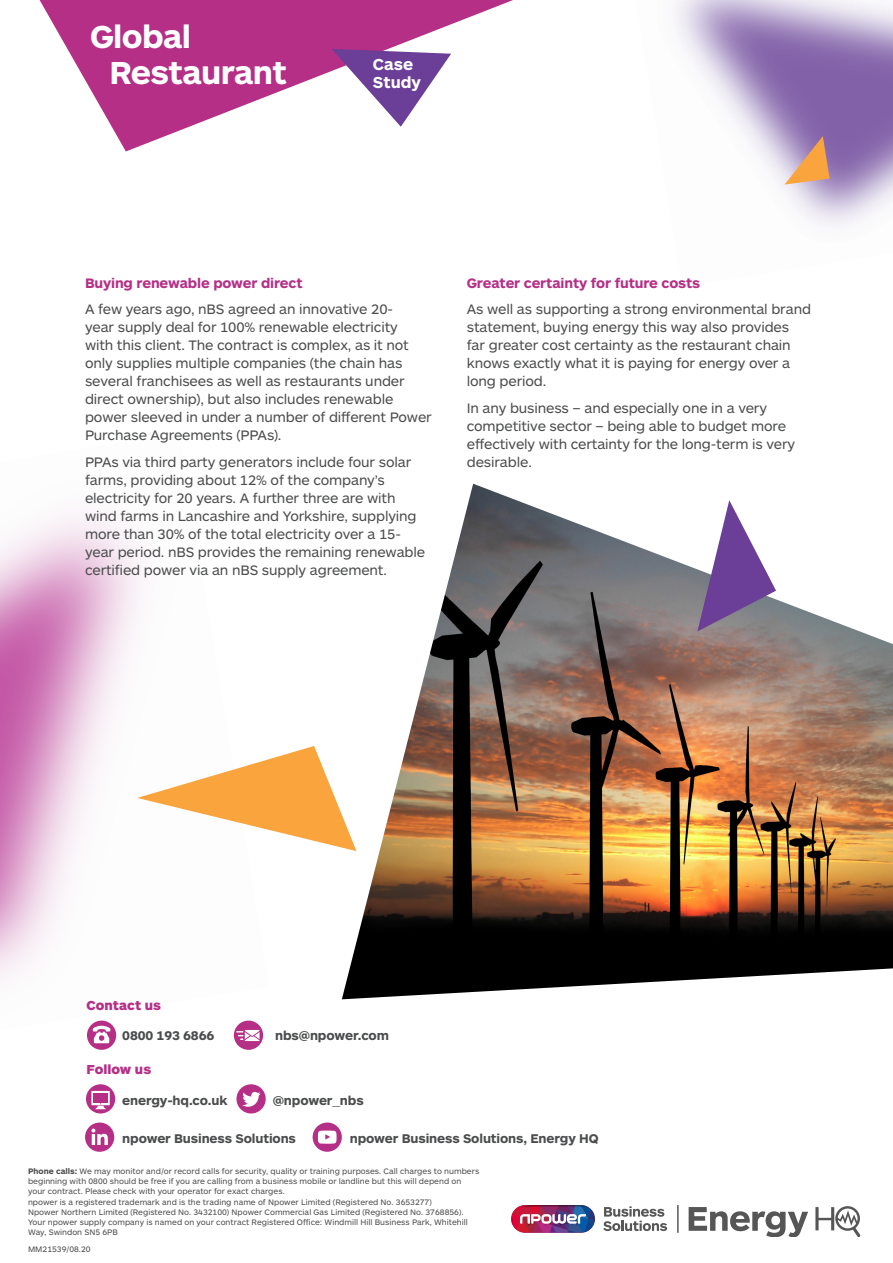
<style>
.page{position:relative;width:893px;height:1263px;background:#fff}
.page>*{position:absolute;margin:0;border:0;box-sizing:border-box;transform-origin:0 0}
.t1{font:700 33px "ARS Maquette Pro";letter-spacing:-.02em;color:#fff}
.t2{font:700 16.5px "ARS Maquette Pro";color:#fff}
.t3{font:14.25px/18px "ARS Maquette Pro";letter-spacing:-.01em;color:#4b4c4d}
.t4{font:700 14.25px "ARS Maquette Pro";letter-spacing:-.01em;color:#b52f87}
.t5{font:900 13.5px "ARS Maquette Pro";color:#b52f87}
.t6{font:700 13.2px "ARS Maquette Pro";letter-spacing:-.01em;color:#4b4c4d}
.t7{font:8.25px/9.8px "ARS Maquette Pro";color:#4b4c4d}
.s1{font-weight:700}
</style>
<div class="page">
<img style="left:674px;top:0;width:219px;height:227px">
<img style="left:0;top:516px;width:264px;height:521px">
<svg style="left:784px;top:136px;width:46px;height:49px;background:#cfa08c"></svg>
<svg style="left:87px;top:1020px;width:29px;height:30px"></svg>
<svg style="left:86px;top:1084px;width:29px;height:29px"></svg>
<svg style="left:85px;top:1122px;width:29px;height:30px"></svg>
<svg style="left:313px;top:1122px;width:29px;height:30px"></svg>
<svg style="left:236px;top:1084px;width:30px;height:29px"></svg>
<svg style="left:234px;top:1020px;width:29px;height:30px"></svg>
<svg style="left:815px;top:1206px;width:45px;height:31px"></svg>
<svg style="left:689px;top:1207px;width:119px;height:30px"></svg>
<svg style="left:511px;top:1205px;width:84px;height:28px;background:#955d89"></svg>
<svg style="left:603px;top:1206px;width:64px;height:25px"></svg>
<hr style="left:677px;top:1205px;width:2px;height:28px;background:#565656">
<img style="left:342px;top:484px;width:551px;height:515px">
<svg style="left:697px;top:500px;width:79px;height:131px"></svg>
<svg style="left:137px;top:746px;width:219px;height:105px"></svg>
<svg style="left:40px;top:0;width:473px;height:151px;fill:#b52f87"></svg>
<svg style="left:332px;top:49px;width:119px;height:78px"></svg>
<p class="t1" style="left:90px;top:15px;width:102px">Global</p>
<p class="t1" style="left:110px;top:51px;width:179px">Restaurant</p>
<p class="t2" style="left:373px;top:53px;width:42px">Case</p>
<p class="t2" style="left:373px;top:71px;width:50px">Study</p>
<p class="t4" style="left:85px;top:274px;width:219px">Buying renewable power direct</p>
<p class="t3" style="left:85px;top:300px;width:348px">A few years ago, nBS agreed an innovative 20-<br>year supply deal for 100% renewable electricity<br>with this client. The contract is complex, as it not only supplies multiple companies (the chain has several franchisees as well as restaurants under direct ownership), but also includes renewable power sleeved in under a number of different Power Purchase Agreements (PPAs).</p>
<p class="t3" style="left:85px;top:452px;width:342px">PPAs via third party generators include four solar farms, providing about 12% of the company’s electricity for 20 years. A further three are with wind farms in Lancashire and Yorkshire, supplying more than 30% of the total electricity over a 15- year period. nBS provides the remaining renewable certified power via an nBS supply agreement.</p>
<p class="t4" style="left:467px;top:274px;width:235px">Greater certainty for future costs</p>
<p class="t3" style="left:467px;top:300px;width:346px">As well as supporting a strong environmental brand statement, buying energy this way also provides far greater cost certainty as the restaurant chain knows exactly what it is paying for energy over a long period.</p>
<p class="t3" style="left:467px;top:398px;width:330px">In any business – and especially one in a very competitive sector – being able to budget more effectively with certainty for the long-term is very desirable.</p>
<p class="t5" style="left:87px;top:997px;width:76px">Contact us</p>
<p class="t6" style="left:122px;top:1026px;width:93px">0800 193 6866</p>
<p class="t5" style="left:87px;top:1060px;width:66px">Follow us</p>
<p class="t6" style="left:275px;top:1026px;width:115px">nbs@npower.com</p>
<p class="t6" style="left:122px;top:1091px;width:107px">energy-hq.co.uk</p>
<p class="t6" style="left:273px;top:1091px;width:92px">@npower_nbs</p>
<p class="t6" style="left:122px;top:1129px;width:175px">npower Business Solutions</p>
<p class="t6" style="left:350px;top:1129px;width:250px">npower Business Solutions, Energy HQ</p>
<p class="t7" style="left:28px;top:1166px;width:453px"><span class="s1">Phone calls:</span> We may monitor and/or record calls for security, quality or training purposes. Call charges to numbers beginning with 0800 should be free if you are calling from a business mobile or landline but this will depend on your contract. Please check with your operator for exact charges.</p>
<p class="t7" style="left:28px;top:1197px;width:441px">npower is a registered trademark and is the trading name of Npower Limited (Registered No. 3653277)<br>Npower Northern Limited (Registered No. 3432100) Npower Commercial Gas Limited (Registered No. 3768856).<br>Your npower supply company is named on your contract Registered Office: Windmill Hill Business Park, Whitehill Way, Swindon SN5 6PB</p>
<p class="t7" style="left:28px;top:1244px;width:64px">MM21539/08.20</p>
</div>
